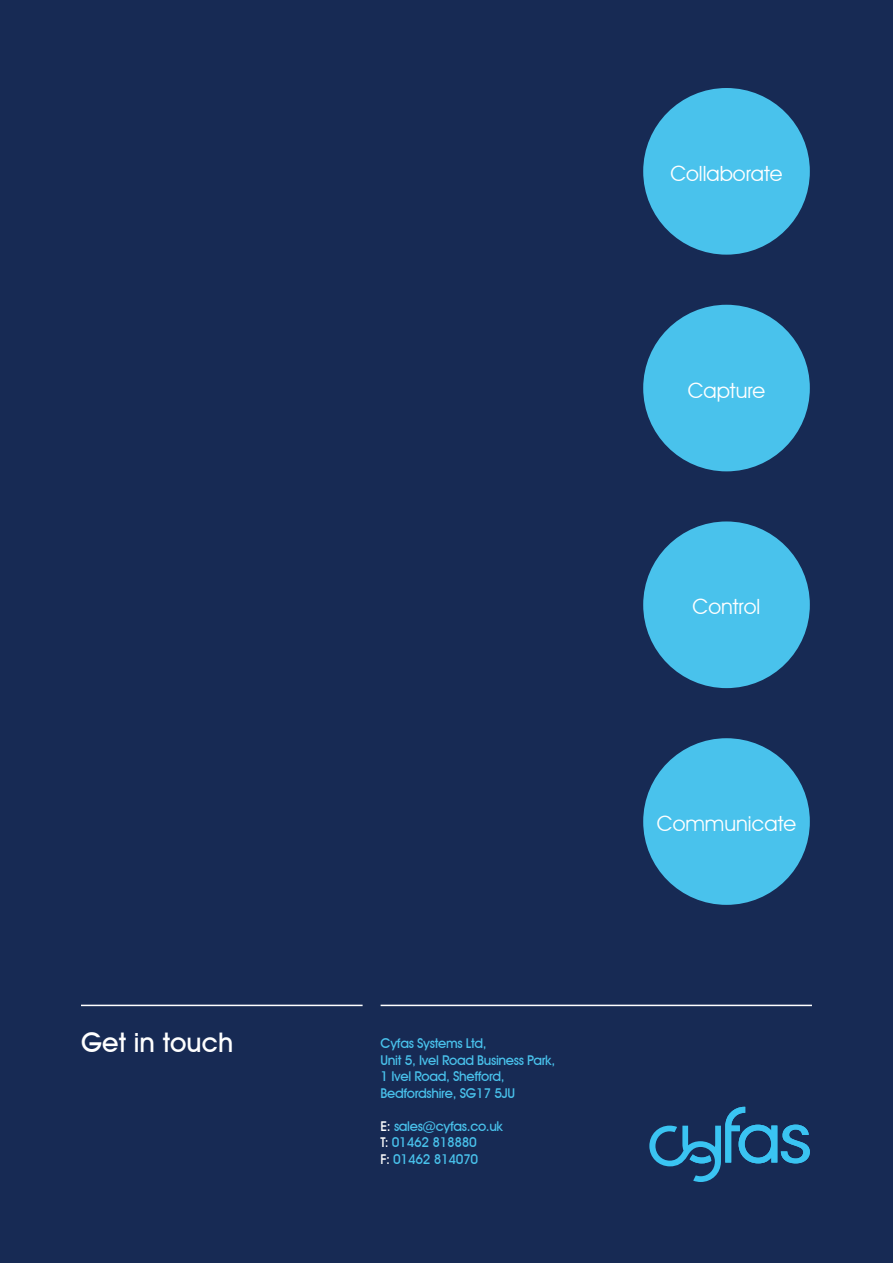
<style>
.page{position:relative;width:893px;height:1263px;background:#172a54}
.page>*{position:absolute;margin:0;border:0;box-sizing:border-box;transform-origin:0 0}
.t1{font:500 27px "Avant Garde IT Cby BT";color:#fff}
.t2{font:21px "Avant Garde IT Cby BT";color:#fff}
.t3{font:500 13.5px/16.5px "Avant Garde IT Cby BT";letter-spacing:-.025em;color:#49c2ec}
.s1{color:#fff}
</style>
<div class="page">
<svg style="left:649px;top:1107px;width:161px;height:75px"></svg>
<hr style="left:381px;top:1005px;width:431px;height:1px;background:#fff">
<hr style="left:81px;top:1005px;width:282px;height:1px;background:#fff">
<div style="left:643px;top:88px;width:167px;height:167px;background:#49c2ec;border-radius:50%"></div>
<div style="left:643px;top:521px;width:167px;height:167px;background:#49c2ec;border-radius:50%"></div>
<div style="left:643px;top:305px;width:167px;height:166px;background:#49c2ec;border-radius:50%"></div>
<div style="left:643px;top:738px;width:167px;height:167px;background:#49c2ec;border-radius:50%"></div>
<h1 class="t1" style="left:81px;top:1026px;width:154px">Get in touch</h1>
<p class="t3" style="left:381px;top:1035px;width:176px">Cyfas Systems Ltd,<br>Unit 5, Ivel Road Business Park,<br>1 Ivel Road, Shefford,<br>Bedfordshire, SG17 5JU</p>
<p class="t3" style="left:381px;top:1117px;width:124px"><span class="s1">E:</span> sales@cyfas.co.uk<br><span class="s1">T:</span> 01462 818880<br><span class="s1">F:</span> 01462 814070</p>
<h2 class="t2" style="left:670px;top:161px;width:114px">Collaborate</h2>
<h2 class="t2" style="left:688px;top:377px;width:79px">Capture</h2>
<h2 class="t2" style="left:693px;top:594px;width:69px">Control</h2>
<h2 class="t2" style="left:657px;top:811px;width:141px">Communicate</h2>
</div>
